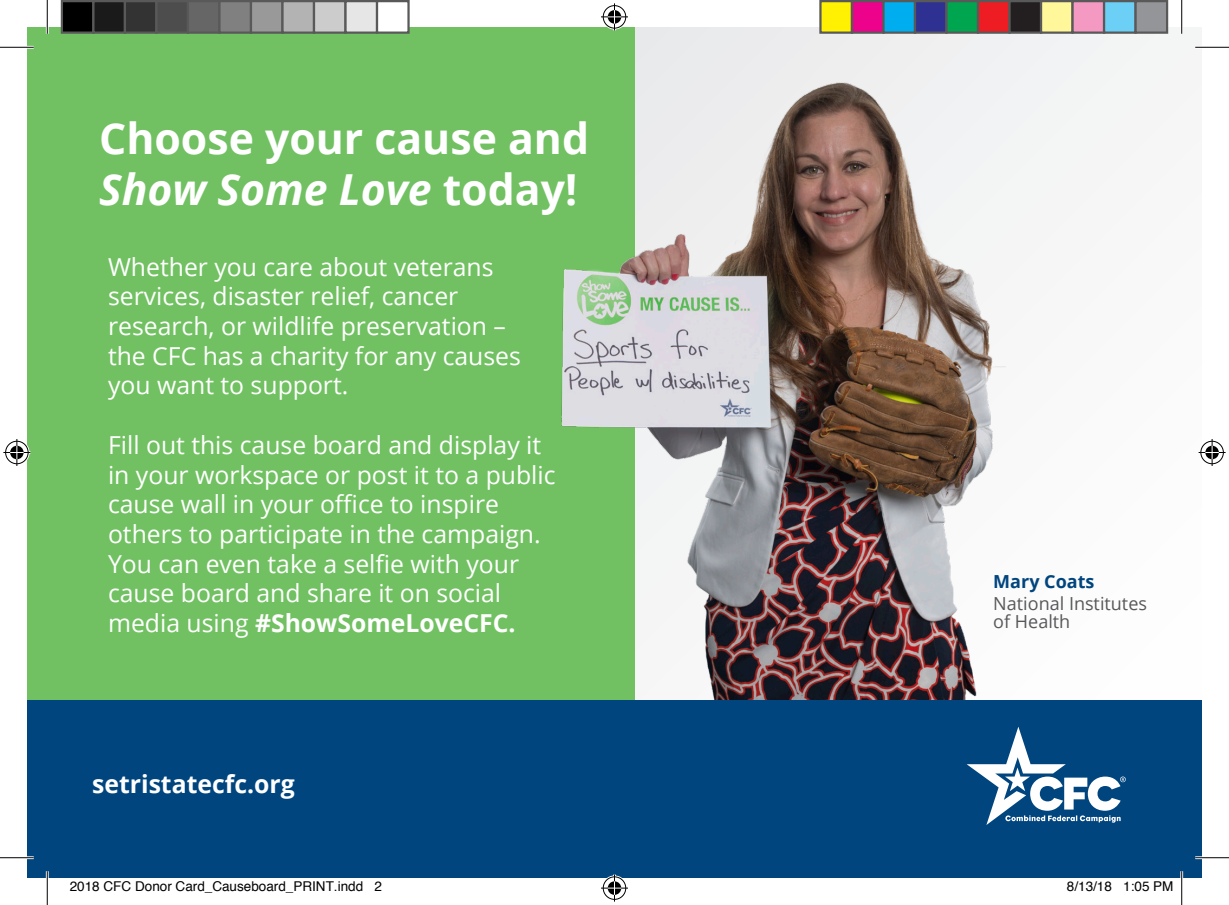
<style>
.page{position:relative;width:1229px;height:905px;background:#fff}
.page>*{position:absolute;margin:0;border:0;box-sizing:border-box;transform-origin:0 0}
.t1{font:700 42.75px "Open Sans";color:#fff}
.t2{font:italic 700 42.75px "Open Sans";color:#fff}
.t3{font:24.75px/29.7px "Open Sans";color:#fff}
.t4{font:700 24.75px "Open Sans";color:#fff}
.t5{font:18px/18px "Open Sans";color:#57585a}
.t6{font:700 18px "Open Sans";color:#01457f}
.t7{font:13.5px "Helvetica";color:#000}
.s1{font-style:normal}
.s2{font-weight:700}
</style>
<div class="page">
<svg style="left:634px;top:27px;width:568px;height:341px"></svg>
<div style="left:27px;top:27px;width:607px;height:782px;background:#71c162"></div>
<img style="left:561px;top:70px;width:444px;height:630px">
<div style="left:27px;top:700px;width:1175px;height:178px;background:#01457f"></div>
<svg style="left:966px;top:726px;width:159px;height:99px"></svg>
<hr style="left:0;top:46px;width:34px;height:3px;background:#fff">
<hr style="left:1195px;top:46px;width:33px;height:3px;background:#fff">
<hr style="left:0;top:856px;width:34px;height:3px;background:#fff">
<hr style="left:1195px;top:856px;width:33px;height:3px;background:#fff">
<hr style="left:46px;top:0;width:3px;height:34px;background:#fff">
<hr style="left:46px;top:871px;width:3px;height:33px;background:#fff">
<hr style="left:1180px;top:0;width:3px;height:34px;background:#fff">
<hr style="left:1180px;top:871px;width:3px;height:33px;background:#fff">
<hr style="left:0;top:47px;width:34px;height:1px;background:#000">
<hr style="left:1195px;top:47px;width:33px;height:1px;background:#000">
<hr style="left:0;top:857px;width:34px;height:1px;background:#000">
<hr style="left:1195px;top:857px;width:33px;height:1px;background:#000">
<hr style="left:47px;top:0;width:1px;height:34px;background:#000">
<hr style="left:47px;top:871px;width:1px;height:33px;background:#000">
<hr style="left:1181px;top:0;width:1px;height:34px;background:#000">
<hr style="left:1181px;top:871px;width:1px;height:33px;background:#000">
<svg style="left:601px;top:3px;width:27px;height:27px"></svg>
<svg style="left:601px;top:874px;width:27px;height:27px"></svg>
<svg style="left:3px;top:439px;width:27px;height:27px"></svg>
<svg style="left:1198px;top:439px;width:27px;height:27px"></svg>
<div style="left:62px;top:1px;width:31px;height:32px;background:#000"></div>
<div style="left:61px;top:0;width:33px;height:34px;border:2px solid #595959"></div>
<div style="left:93px;top:1px;width:32px;height:32px;background:#1a1a1a"></div>
<div style="left:92px;top:0;width:34px;height:34px;border:2px solid #595959"></div>
<div style="left:125px;top:1px;width:31px;height:32px;background:#333"></div>
<div style="left:124px;top:0;width:34px;height:34px;border:2px solid #595959"></div>
<div style="left:156px;top:1px;width:32px;height:32px;background:#4d4d4d"></div>
<div style="left:155px;top:0;width:34px;height:34px;border:2px solid #595959"></div>
<div style="left:188px;top:1px;width:31px;height:32px;background:#666"></div>
<div style="left:187px;top:0;width:33px;height:34px;border:2px solid #595959"></div>
<div style="left:219px;top:1px;width:32px;height:32px;background:#808080"></div>
<div style="left:218px;top:0;width:34px;height:34px;border:2px solid #595959"></div>
<div style="left:251px;top:1px;width:31px;height:32px;background:#999"></div>
<div style="left:250px;top:0;width:34px;height:34px;border:2px solid #595959"></div>
<div style="left:282px;top:1px;width:32px;height:32px;background:#b3b3b3"></div>
<div style="left:281px;top:0;width:34px;height:34px;border:2px solid #595959"></div>
<div style="left:314px;top:1px;width:31px;height:32px;background:#ccc"></div>
<div style="left:313px;top:0;width:33px;height:34px;border:2px solid #595959"></div>
<div style="left:345px;top:1px;width:32px;height:32px;background:#e6e6e6"></div>
<div style="left:344px;top:0;width:34px;height:34px;border:2px solid #595959"></div>
<div style="left:377px;top:1px;width:31px;height:32px;background:#fff"></div>
<div style="left:376px;top:0;width:34px;height:34px;border:2px solid #595959"></div>
<div style="left:820px;top:1px;width:32px;height:32px;background:#fff101"></div>
<div style="left:819px;top:0;width:34px;height:34px;border:2px solid #595959"></div>
<div style="left:852px;top:1px;width:31px;height:32px;background:#ed028c"></div>
<div style="left:850px;top:0;width:34px;height:34px;border:2px solid #595959"></div>
<div style="left:883px;top:1px;width:32px;height:32px;background:#00aeef"></div>
<div style="left:882px;top:0;width:34px;height:34px;border:2px solid #595959"></div>
<div style="left:915px;top:1px;width:31px;height:32px;background:#2e3092"></div>
<div style="left:914px;top:0;width:33px;height:34px;border:2px solid #595959"></div>
<div style="left:946px;top:1px;width:32px;height:32px;background:#00a54f"></div>
<div style="left:945px;top:0;width:34px;height:34px;border:2px solid #595959"></div>
<div style="left:978px;top:1px;width:31px;height:32px;background:#ee1d23"></div>
<div style="left:976px;top:0;width:34px;height:34px;border:2px solid #595959"></div>
<div style="left:1009px;top:1px;width:32px;height:32px;background:#231f20"></div>
<div style="left:1008px;top:0;width:34px;height:34px;border:2px solid #595959"></div>
<div style="left:1041px;top:1px;width:31px;height:32px;background:#fff79a"></div>
<div style="left:1040px;top:0;width:33px;height:34px;border:2px solid #595959"></div>
<div style="left:1072px;top:1px;width:32px;height:32px;background:#f499c2"></div>
<div style="left:1071px;top:0;width:34px;height:34px;border:2px solid #595959"></div>
<div style="left:1104px;top:1px;width:31px;height:32px;background:#6bcff6"></div>
<div style="left:1102px;top:0;width:34px;height:34px;border:2px solid #595959"></div>
<div style="left:1135px;top:1px;width:32px;height:32px;background:#939598"></div>
<div style="left:1134px;top:0;width:34px;height:34px;border:2px solid #595959"></div>
<p class="t1" style="left:99px;top:108px;width:491px">Choose your cause and</p>
<p class="t2" style="left:99px;top:160px;width:479px">Show Some Love <span class="s1">today!</span></p>
<p class="t3" style="left:108px;top:251px;width:414px">Whether you care about veterans services, disaster relief, cancer research, or wildlife preservation – the CFC has a charity for any causes you want to support.</p>
<p class="t3" style="left:108px;top:429px;width:449px">Fill out this cause board and display it in your workspace or post it to a public cause wall in your office to inspire others to participate in the campaign.<br>You can even take a selfie with your cause board and share it on social media using <span class="s2">#ShowSomeLoveCFC.</span></p>
<p class="t4" style="left:92px;top:766px;width:204px">setristatecfc.org</p>
<p class="t6" style="left:993px;top:568px;width:103px">Mary Coats</p>
<p class="t5" style="left:993px;top:594px;width:155px">National Institutes of Health</p>
<p class="t7" style="left:70px;top:876px;width:314px">2018 CFC Donor Card_Causeboard_PRINT.indd 2</p>
<p class="t7" style="left:1066px;top:876px;width:108px">8/13/18 1:05 PM</p>
</div>
